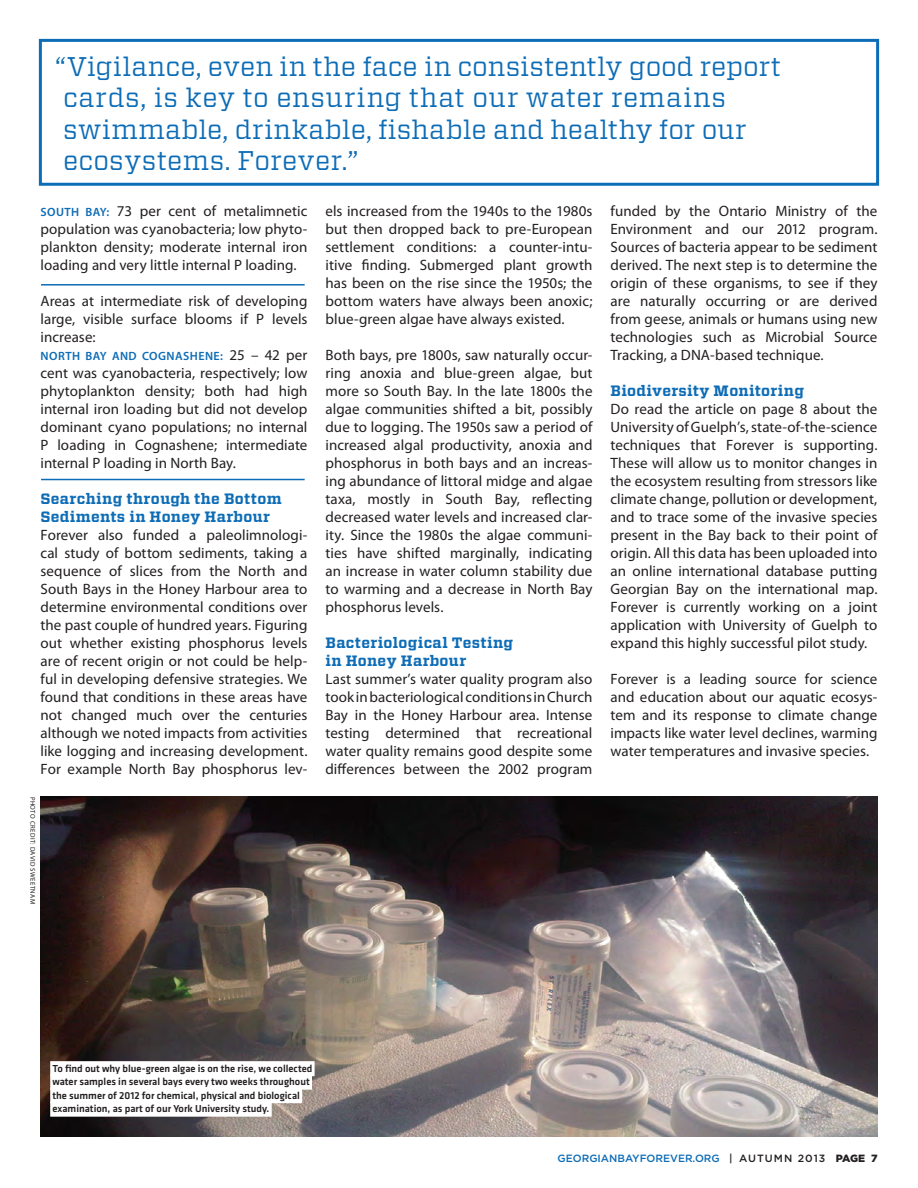
<style>
.page{position:relative;width:918px;height:1188px;background:#fff}
.page>*{position:absolute;margin:0;border:0;box-sizing:border-box;transform-origin:0 0}
.Body_Para_No_Indent{font:27px/31.5px "Vitesse";letter-spacing:.015em;color:#0d6cb6}
.Body_Para_No_Indent-2{font:15px/18px "Myriad Pro";letter-spacing:.005em;color:#231f20;text-align:justify}
.Body_Para_No_Indent-3{font:700 15px/18px "Vitesse";letter-spacing:.025em;color:#0d6cb6}
.Body_Para_No_Indent-4{font:600 12px "Myriad Pro";letter-spacing:.04em;color:#0d6cb6}
.Caption_-_Klavika_Me{font:500 10.5px/13.5px "Klavika";color:#231f20}
.t1{font:500 10.5px "Gotham";color:#0d6cb6}
.t2{font:6.75px "Myriad Pro";letter-spacing:.06em;color:#231f20}
.s1{font-weight:600;font-size:12px;color:#0d6cb6}
.s2{font-weight:400;font-size:15px;color:#231f20}
.s3{color:#231f20}
.s4{font-weight:900;color:#231f20}
</style>
<div class="page">
<img style="left:40px;top:796px;width:838px;height:340px">
<div style="left:50px;top:1061px;width:265px;height:15px;background:#fff"></div>
<div style="left:50px;top:1075px;width:262px;height:15px;background:#fff"></div>
<div style="left:50px;top:1088px;width:252px;height:15px;background:#fff"></div>
<div style="left:50px;top:1102px;width:222px;height:15px;background:#fff"></div>
<hr style="left:41px;top:284px;width:264px;height:2px;background:#0d6cb6">
<hr style="left:41px;top:479px;width:264px;height:1px;background:#0d6cb6">
<div style="left:39px;top:39px;width:840px;height:147px;border:3px solid #0d6cb6"></div>
<p class="Body_Para_No_Indent" style="left:55px;top:50px;width:727px">“Vigilance, even in the face in consistently good report</p>
<p class="Body_Para_No_Indent" style="left:63px;top:82px;width:685px">cards, is key to ensuring that our water remains swimmable, drinkable, fishable and healthy for our ecosystems. Forever.”</p>
<p class="Body_Para_No_Indent-2" style="left:41px;top:202px;width:269px"><span class="s1">SOUTH BAY:</span> 73 per cent of metalimnetic population was cyanobacteria; low phyto&shy;plankton density; moderate internal iron loading and very little internal P loading.</p>
<p class="Body_Para_No_Indent-2" style="left:41px;top:292px;width:268px">Areas at intermediate risk of developing large, visible surface blooms if P levels increase:</p>
<p class="Body_Para_No_Indent-4" style="left:41px;top:348px;width:268px">NORTH BAY AND COGNASHENE: <span class="s2">25 – 42 per</span></p>
<p class="Body_Para_No_Indent-2" style="left:41px;top:364px;width:268px">cent was cyanobacteria, respectively; low phytoplankton density; both had high internal iron loading but did not develop dominant cyano populations; no internal P loading in Cognashene; intermediate internal P loading in North Bay.</p>
<p class="Body_Para_No_Indent-3" style="left:41px;top:490px;width:243px">Searching through the Bottom<br>Sediments in Honey Harbour</p>
<p class="Body_Para_No_Indent-2" style="left:41px;top:526px;width:269px">Forever also funded a paleolimnologi&shy;cal study of bottom sediments, taking a sequence of slices from the North and South Bays in the Honey Harbour area to determine environmental conditions over the past couple of hundred years. Figuring out whether existing phosphorus levels are of recent origin or not could be help&shy;ful in developing defensive strategies. We found that conditions in these areas have not changed much over the centuries although we noted impacts from activities like logging and increasing development.<br>For example North Bay phosphorus lev-</p>
<p class="t2" style="left:37px;top:797px;width:109px;rotate:90deg">PHOTO CREDIT: DAVID SWEETNAM</p>
<p class="Body_Para_No_Indent-2" style="left:326px;top:202px;width:269px">els increased from the 1940s to the 1980s but then dropped back to pre-European settlement conditions: a counter-intu&shy;itive finding. Submerged plant growth has been on the rise since the 1950s; the bottom waters have always been anoxic; blue-green algae have always existed.</p>
<p class="Body_Para_No_Indent-2" style="left:326px;top:346px;width:269px">Both bays, pre 1800s, saw naturally occur&shy;ring anoxia and blue-green algae, but more so South Bay. In the late 1800s the algae communities shifted a bit, possibly due to logging. The 1950s saw a period of increased algal productivity, anoxia and phosphorus in both bays and an increas&shy;ing abundance of littoral midge and algae taxa, mostly in South Bay, reflecting decreased water levels and increased clar&shy;ity. Since the 1980s the algae communi&shy;ties have shifted marginally, indicating an increase in water column stability due to warming and a decrease in North Bay phosphorus levels.</p>
<p class="Body_Para_No_Indent-3" style="left:326px;top:634px;width:189px">Bacteriological Testing in Honey Harbour</p>
<p class="Body_Para_No_Indent-2" style="left:326px;top:670px;width:268px">Last summer’s water quality program also took in bacteriological conditions in Church Bay in the Honey Harbour area. Intense testing determined that recreational water quality remains good despite some differences between the 2002 program</p>
<p class="Body_Para_No_Indent-2" style="left:611px;top:202px;width:268px">funded by the Ontario Ministry of the Environment and our 2012 program.<br>Sources of bacteria appear to be sediment derived. The next step is to determine the origin of these organisms, to see if they are naturally occurring or are derived from geese, animals or humans using new technologies such as Microbial Source Tracking, a DNA-based technique.</p>
<p class="Body_Para_No_Indent-3" style="left:611px;top:382px;width:195px">Biodiversity Monitoring</p>
<p class="Body_Para_No_Indent-2" style="left:611px;top:400px;width:268px">Do read the article on page 8 about the University of Guelph’s, state-of-the-science techniques that Forever is supporting.<br>These will allow us to monitor changes in the ecosystem resulting from stressors like climate change, pollution or development, and to trace some of the invasive species present in the Bay back to their point of origin. All this data has been uploaded into an online international database putting Georgian Bay on the international map.<br>Forever is currently working on a joint application with University of Guelph to expand this highly successful pilot study.</p>
<p class="Body_Para_No_Indent-2" style="left:611px;top:670px;width:269px">Forever is a leading source for science and education about our aquatic ecosys&shy;tem and its response to climate change impacts like water level declines, warming water temperatures and invasive species.</p>
<p class="Caption_-_Klavika_Me" style="left:52px;top:1062px;width:261px">To find out why blue-green algae is on the rise, we collected water samples in several bays every two weeks throughout</p>
<p class="Caption_-_Klavika_Me" style="left:52px;top:1089px;width:249px">the summer of 2012 for chemical, physical and biological examination, as part of our York University study.</p>
<p class="t1" style="left:558px;top:1152px;width:321px">GEORGIANBAYFOREVER.ORG <span class="s3">| AUTUMN 2013</span> <span class="s4">PAGE 7</span></p>
</div>
